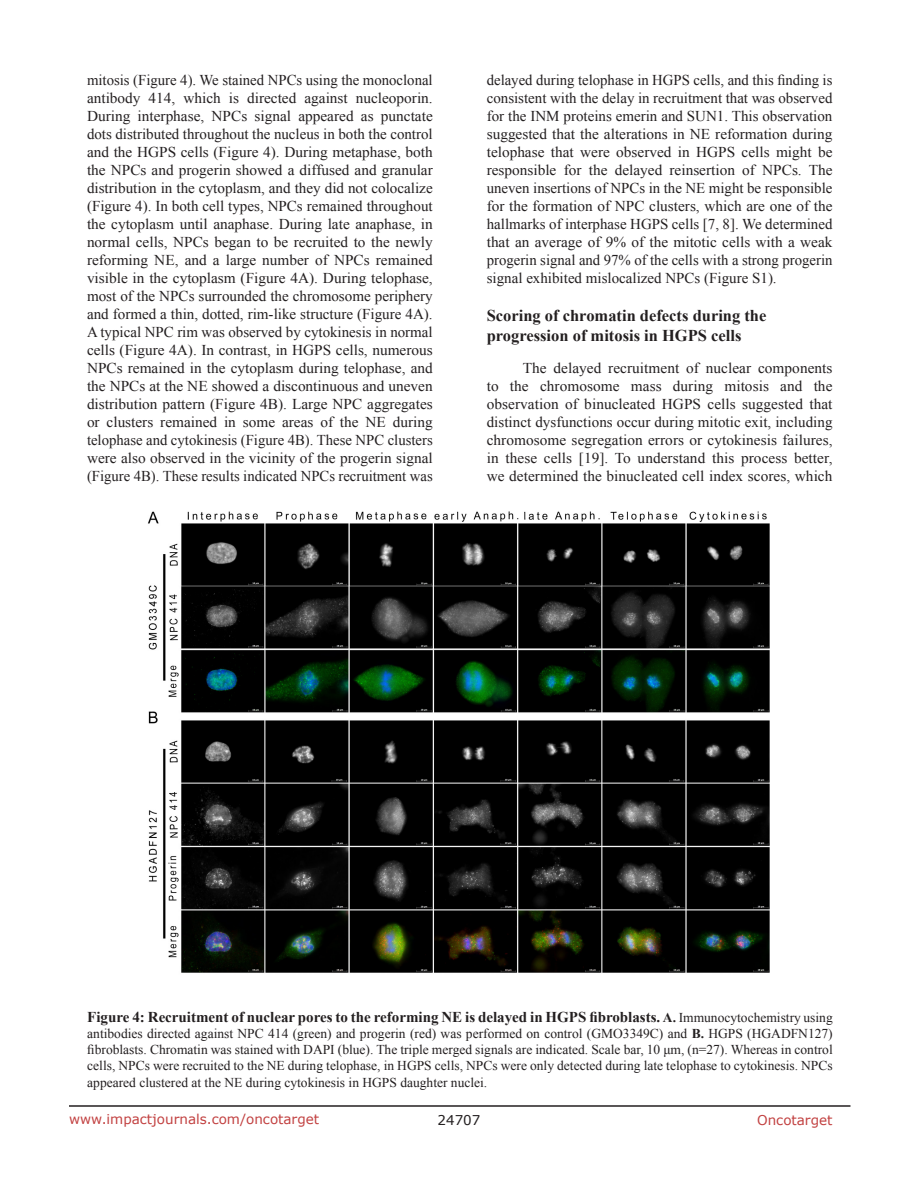
<style>
.page{position:relative;width:918px;height:1188px;background:#fff}
.page>*{position:absolute;margin:0;border:0;box-sizing:border-box;transform-origin:0 0}
.SubHeading{font:700 16.5px/19.8px "Times New Roman";color:#231f20}
.BodyText{font:15px/18px "Times New Roman";color:#231f20;text-align:justify}
.figuretext{font:700 15px "Times New Roman";color:#231f20}
.figuretext-2{font:13.5px/16.2px "Times New Roman";color:#231f20;text-align:justify}
.t1{font:13.5px "Verdana";color:#c24141}
.t2{font:13.5px "Verdana";color:#231f20}
.s1{font-size:13.5px}
.s2{font-weight:400;font-size:13.5px}
.s3{font-weight:700}
</style>
<div class="page">
<hr style="left:69px;top:1105px;width:781px;height:2px;background:#231f20">
<img style="left:148px;top:511px;width:622px;height:462px">
<p class="BodyText" style="left:87px;top:71px;width:347px">mitosis (Figure 4). We stained NPCs using the monoclonal antibody 414, which is directed against nucleoporin.<br>During interphase, NPCs signal appeared as punctate dots distributed throughout the nucleus in both the control and the HGPS cells (Figure 4). During metaphase, both the NPCs and progerin showed a diffused and granular distribution in the cytoplasm, and they did not colocalize (Figure 4). In both cell types, NPCs remained throughout the cytoplasm until anaphase. During late anaphase, in normal cells, NPCs began to be recruited to the newly reforming NE, and a large number of NPCs remained visible in the cytoplasm (Figure 4A). During telophase, most of the NPCs surrounded the chromosome periphery and formed a thin, dotted, rim-like structure (Figure 4A).<br>A typical NPC rim was observed by cytokinesis in normal cells (Figure 4A). In contrast, in HGPS cells, numerous NPCs remained in the cytoplasm during telophase, and the NPCs at the NE showed a discontinuous and uneven distribution pattern (Figure 4B). Large NPC aggregates or clusters remained in some areas of the NE during telophase and cytokinesis (Figure 4B). These NPC clusters were also observed in the vicinity of the progerin signal (Figure 4B). These results indicated NPCs recruitment was</p>
<p class="BodyText" style="left:487px;top:71px;width:347px">delayed during telophase in HGPS cells, and this finding is consistent with the delay in recruitment that was observed for the INM proteins emerin and SUN1. This observation suggested that the alterations in NE reformation during telophase that were observed in HGPS cells might be responsible for the delayed reinsertion of NPCs. The uneven insertions of NPCs in the NE might be responsible for the formation of NPC clusters, which are one of the hallmarks of interphase HGPS cells [7, 8]. We determined that an average of 9% of the mitotic cells with a weak progerin signal and 97% of the cells with a strong progerin signal exhibited mislocalized NPCs (Figure S1).</p>
<p class="SubHeading" style="left:487px;top:305px;width:281px">Scoring of chromatin defects during the progression of mitosis in HGPS cells</p>
<p class="BodyText" style="left:487px;top:358px;width:347px;text-indent:36px">The delayed recruitment of nuclear components to the chromosome mass during mitosis and the observation of binucleated HGPS cells suggested that distinct dysfunctions occur during mitotic exit, including chromosome segregation errors or cytokinesis failures, in these cells [19]. To understand this process better, we determined the binucleated cell index scores, which</p>
<p class="figuretext" style="left:87px;top:1006px;width:747px">Figure 4: Recruitment of nuclear pores to the reforming NE is delayed in HGPS fibroblasts. <span class="s1">A.</span> <span class="s2">Immunocytochemistry using</span></p>
<p class="figuretext-2" style="left:87px;top:1025px;width:747px">antibodies directed against NPC 414 (green) and progerin (red) was performed on control (GMO3349C) and <span class="s3">B.</span> HGPS (HGADFN127) fibroblasts. Chromatin was stained with DAPI (blue). The triple merged signals are indicated. Scale bar, 10 μm, (n=27). Whereas in control cells, NPCs were recruited to the NE during telophase, in HGPS cells, NPCs were only detected during late telophase to cytokinesis. NPCs appeared clustered at the NE during cytokinesis in HGPS daughter nuclei.</p>
<p class="t1" style="left:69px;top:1110px;width:252px">www.impactjournals.com/oncotarget</p>
<p class="t2" style="left:438px;top:1111px;width:44px">24707</p>
<p class="t1" style="left:757px;top:1111px;width:77px">Oncotarget</p>
</div>
